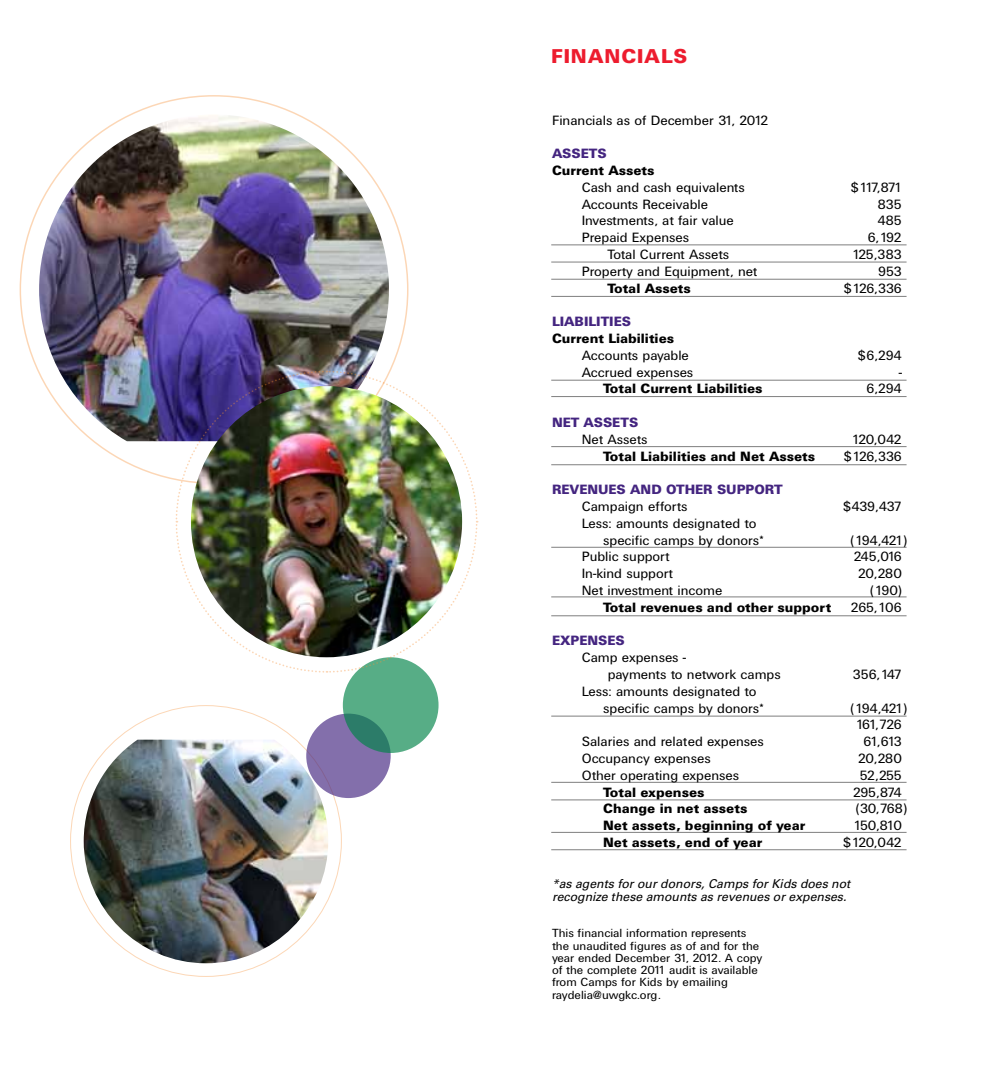
<style>
.page{position:relative;width:1008px;height:1071px;background:#fff}
.page>*{position:absolute;margin:0;border:0;box-sizing:border-box;transform-origin:0 0}
.t1{font:900 19.25px "Univers";letter-spacing:.04em;color:#ed1c2e}
.t2{font:14px/16.8px "Univers DTC";color:#000}
.t3{font:14px "Univers Black DTC";color:#000}
.t4{font:14px "Univers Black DTC";color:#442580}
.t5{font:14px/16.8px "Univers DTC";letter-spacing:-.115em;color:#000;text-align:center}
.t6{font:12.25px/12.2px "Univers DTC";color:#000}
.t7{font:italic 12.25px/12.2px "Univers";color:#000}
</style>
<div class="page">
<hr style="left:551px;top:380px;width:356px;height:1px;background:#7f7f7f">
<hr style="left:551px;top:279px;width:356px;height:1px;background:#7f7f7f">
<hr style="left:551px;top:244px;width:356px;height:1px;background:#7f7f7f">
<hr style="left:551px;top:262px;width:356px;height:1px;background:#7f7f7f">
<hr style="left:551px;top:396px;width:356px;height:1px;background:#7f7f7f">
<hr style="left:551px;top:615px;width:356px;height:1px;background:#7f7f7f">
<hr style="left:551px;top:849px;width:356px;height:1px;background:#7f7f7f">
<hr style="left:551px;top:832px;width:356px;height:1px;background:#7f7f7f">
<hr style="left:551px;top:782px;width:356px;height:1px;background:#7f7f7f">
<hr style="left:551px;top:799px;width:356px;height:1px;background:#7f7f7f">
<hr style="left:551px;top:716px;width:356px;height:1px;background:#7f7f7f">
<hr style="left:551px;top:464px;width:356px;height:1px;background:#7f7f7f">
<hr style="left:551px;top:596px;width:356px;height:1px;background:#7f7f7f">
<hr style="left:551px;top:547px;width:356px;height:1px;background:#7f7f7f">
<hr style="left:551px;top:446px;width:356px;height:1px;background:#7f7f7f">
<hr style="left:551px;top:296px;width:356px;height:1px;background:#7f7f7f">
<div style="left:306px;top:714px;width:85px;height:84px;background:#836fab;border-radius:50%"></div>
<svg style="left:343px;top:657px;width:96px;height:96px;fill:#57ad86"></svg>
<img style="left:39px;top:115px;width:350px;height:326px">
<img style="left:84px;top:740px;width:244px;height:223px">
<svg style="left:175px;top:370px;width:303px;height:304px"></svg>
<img style="left:191px;top:386px;width:271px;height:271px;border-radius:136px">
<h1 class="t1" style="left:551px;top:44px;width:138px">FINANCIALS</h1>
<p class="t2" style="left:552px;top:111px;width:218px">Financials as of December 31, 2012</p>
<p class="t4" style="left:552px;top:146px;width:56px">Assets</p>
<p class="t3" style="left:552px;top:162px;width:104px">Current Assets</p>
<p class="t2" style="left:582px;top:179px;width:165px">Cash and cash equivalents</p>
<p class="t2" style="left:850px;top:179px;width:53px">$117,871</p>
<p class="t2" style="left:582px;top:195px;width:128px">Accounts Receivable</p>
<p class="t2" style="left:877px;top:195px;width:26px">835</p>
<p class="t2" style="left:582px;top:212px;width:154px">Investments, at fair value</p>
<p class="t2" style="left:878px;top:212px;width:26px">485</p>
<p class="t2" style="left:582px;top:229px;width:109px">Prepaid Expenses</p>
<p class="t2" style="left:867px;top:229px;width:36px">6,192</p>
<p class="t2" style="left:607px;top:246px;width:123px">Total Current Assets</p>
<p class="t2" style="left:851px;top:246px;width:52px">125,383</p>
<p class="t2" style="left:582px;top:263px;width:177px">Property and Equipment, net</p>
<p class="t2" style="left:878px;top:263px;width:26px">953</p>
<p class="t3" style="left:607px;top:280px;width:85px">Total Assets</p>
<p class="t2" style="left:843px;top:279px;width:60px">$126,336</p>
<p class="t4" style="left:552px;top:314px;width:80px">Liabilities</p>
<p class="t3" style="left:552px;top:330px;width:124px">Current Liabilities</p>
<p class="t2" style="left:582px;top:347px;width:109px">Accounts payable</p>
<p class="t2" style="left:858px;top:347px;width:46px">$6,294</p>
<p class="t2" style="left:582px;top:363px;width:113px">Accrued expenses</p>
<p class="t2" style="left:899px;top:363px;width:5px">-</p>
<p class="t3" style="left:603px;top:381px;width:161px">Total Current Liabilities</p>
<p class="t2" style="left:866px;top:380px;width:37px">6,294</p>
<p class="t4" style="left:552px;top:414px;width:88px">Net Assets</p>
<p class="t2" style="left:582px;top:431px;width:67px">Net Assets</p>
<p class="t2" style="left:851px;top:431px;width:52px">120,042</p>
<p class="t3" style="left:603px;top:448px;width:213px">Total Liabilities and Net Assets</p>
<p class="t2" style="left:843px;top:447px;width:60px">$126,336</p>
<p class="t4" style="left:552px;top:482px;width:38px">Revenue</p>
<p class="t4" style="left:617px;top:482px;width:111px">s and Other Support</p>
<p class="t2" style="left:582px;top:498px;width:107px">Campaign efforts</p>
<p class="t2" style="left:843px;top:498px;width:61px">$439,437</p>
<p class="t2" style="left:603px;top:515px;width:163px;text-indent:-21px">Less: amounts designated to specific camps by donors*</p>
<p class="t2" style="left:851px;top:531px;width:58px">(194,421)</p>
<p class="t2" style="left:582px;top:548px;width:89px">Public support</p>
<p class="t2" style="left:854px;top:548px;width:50px">245,016</p>
<p class="t2" style="left:582px;top:565px;width:93px">In-kind support</p>
<p class="t2" style="left:858px;top:565px;width:46px">20,280</p>
<p class="t2" style="left:582px;top:582px;width:142px">Net investment income</p>
<p class="t2" style="left:870px;top:582px;width:33px">(190)</p>
<p class="t3" style="left:603px;top:599px;width:230px">Total revenues and other support</p>
<p class="t2" style="left:851px;top:599px;width:53px">265,106</p>
<p class="t4" style="left:552px;top:633px;width:29px">Expen</p>
<p class="t4" style="left:598px;top:633px;width:28px">ses</p>
<p class="t2" style="left:608px;top:649px;width:175px;text-indent:-26px">Camp expenses -<br>payments to network camps</p>
<p class="t2" style="left:853px;top:666px;width:51px">356,147</p>
<p class="t2" style="left:603px;top:683px;width:163px;text-indent:-21px">Less: amounts designated to specific camps by donors*</p>
<p class="t5" style="left:851px;top:699px;width:58px">(194,421)<br>161,726</p>
<p class="t2" style="left:582px;top:733px;width:184px">Salaries and related expenses</p>
<p class="t2" style="left:863px;top:733px;width:40px">61,613</p>
<p class="t2" style="left:582px;top:750px;width:130px">Occupancy expenses</p>
<p class="t2" style="left:858px;top:750px;width:46px">20,280</p>
<p class="t2" style="left:582px;top:767px;width:159px">Other operating expenses</p>
<p class="t2" style="left:860px;top:767px;width:44px">52,255</p>
<p class="t3" style="left:603px;top:784px;width:103px">Total expenses</p>
<p class="t2" style="left:853px;top:783px;width:51px">295,874</p>
<p class="t3" style="left:603px;top:801px;width:146px">Change in net assets</p>
<p class="t2" style="left:856px;top:800px;width:53px">(30,768)</p>
<p class="t3" style="left:603px;top:818px;width:204px">Net assets, beginning of year</p>
<p class="t2" style="left:853px;top:817px;width:51px">150,810</p>
<p class="t3" style="left:603px;top:834px;width:161px">Net assets, end of year</p>
<p class="t2" style="left:843px;top:834px;width:61px">$120,042</p>
<p class="t7" style="left:552px;top:878px;width:300px">*as agents for our donors, Camps for Kids does not recognize these amounts as revenues or expenses.</p>
<p class="t6" style="left:552px;top:927px;width:212px">This financial information represents the unaudited figures as of and for the year ended December 31, 2012. A copy of the complete 2011 audit is available from Camps for Kids by emailing raydelia@uwgkc.org.</p>
</div>
